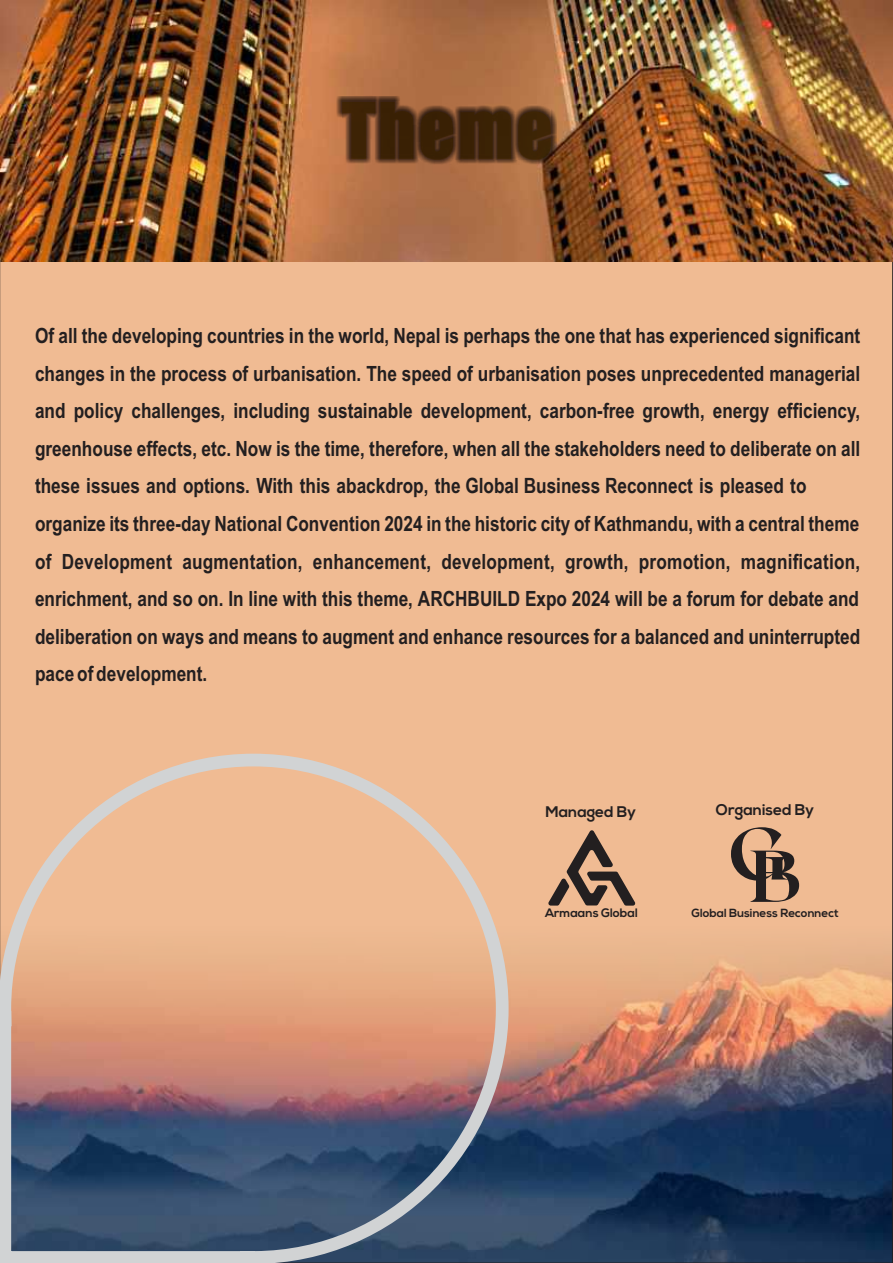
<style>
.page{position:relative;width:893px;height:1263px;background:#f0bb93}
.page>*{position:absolute;margin:0;border:0;box-sizing:border-box;transform-origin:0 0}
.t1{font:700 21px/37.7px "Arial Narrow";color:#231f20}
.t2{font:700 15.45px "Nexa";color:#231f20}
.t3{font:700 12.3px "Nexa";color:#231f20}
.t4{font:700 11.7px "Nexa";color:#231f20}
</style>
<div class="page">
<img style="left:509px;top:903px;width:382px;height:358px">
<img style="left:0;top:0;width:893px;height:262px">
<div style="left:336px;top:96px;width:221px;height:69px;background:#231f20;opacity:.78"></div>
<svg style="left:0;top:754px;width:509px;height:509px"></svg>
<svg style="left:731px;top:827px;width:68px;height:75px"></svg>
<svg style="left:548px;top:830px;width:87px;height:76px"></svg>
<p class="t1" style="left:35px;top:319px;width:827px">Of all the developing countries in the world, Nepal is perhaps the one that has experienced significant changes in the process of urbanisation. The speed of urbanisation poses unprecedented managerial and policy challenges, including sustainable development, carbon-free growth, energy efficiency, greenhouse effects, etc. Now is the time, therefore, when all the stakeholders need to deliberate on all these issues and options. With this abackdrop, the Global Business Reconnect is pleased to organize its three-day National Convention 2024 in the historic city of Kathmandu, with a central theme of Development augmentation, enhancement, development, growth, promotion, magnification, enrichment, and so on. In line with this theme, ARCHBUILD Expo 2024 will be a forum for debate and deliberation on ways and means to augment and enhance resources for a balanced and uninterrupted</p>
<p class="t1" style="left:35px;top:657px;width:174px">paceof development.</p>
<p class="t2" style="left:545px;top:806px;width:92px">Managed By</p>
<p class="t3" style="left:545px;top:908px;width:94px">Armaans Global</p>
<p class="t2" style="left:716px;top:803px;width:100px">Organised By</p>
<p class="t4" style="left:691px;top:908px;width:149px">Global Business Reconnect</p>
</div>
